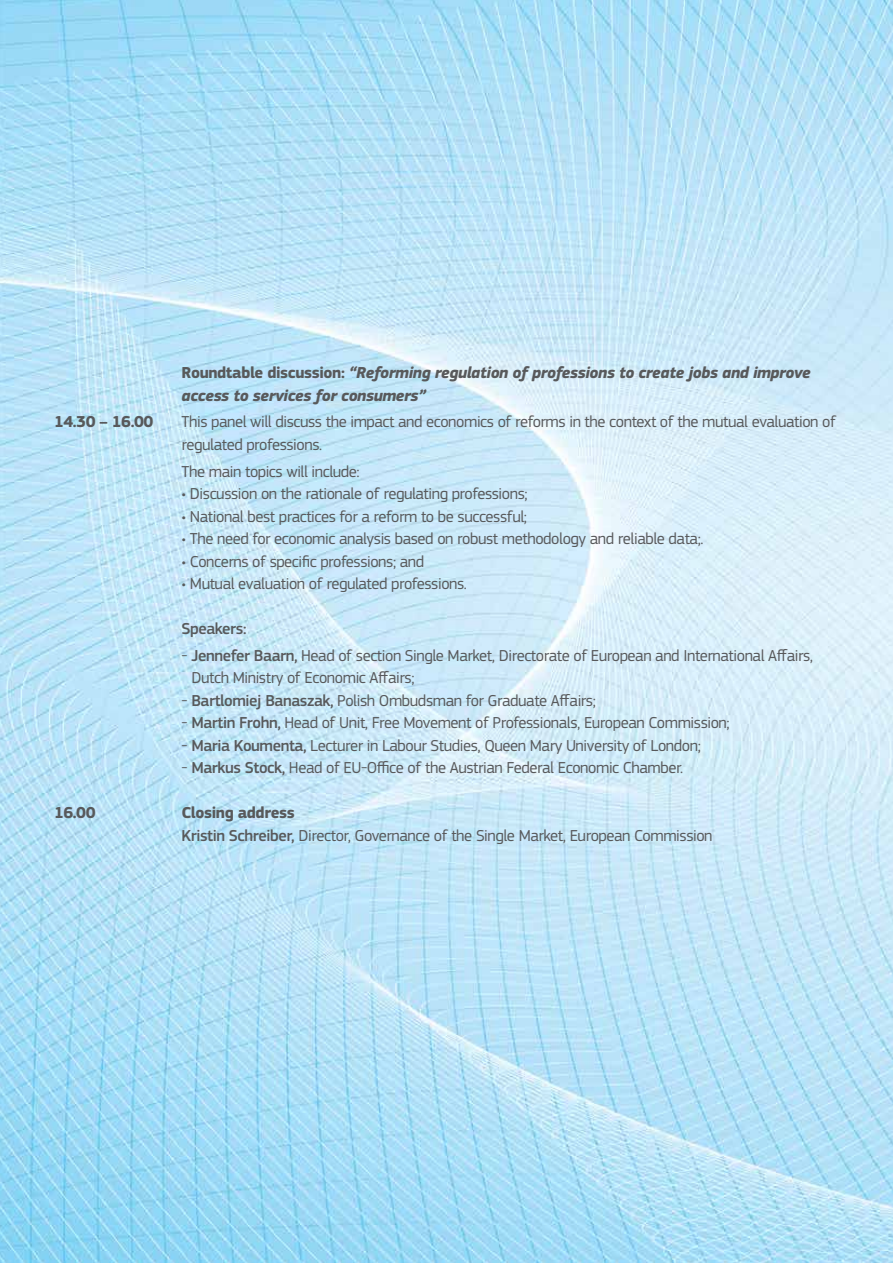
<style>
.page{position:relative;width:893px;height:1263px;background:#fff}
.page>*{position:absolute;margin:0;border:0;box-sizing:border-box;transform-origin:0 0}
.t1{font:16.5px/22.5px "EC Square Sans Pro";letter-spacing:-.025em;color:#58595b}
.t2{font:italic 700 16.5px/22.5px "EC Square Sans Pro";letter-spacing:-.025em;color:#58595b}
.t3{font:700 16.5px "EC Square Sans Pro";letter-spacing:-.025em;color:#58595b}
.t4{font:500 16.5px "EC Square Sans Pro";letter-spacing:-.025em;color:#58595b}
.s1{font-style:normal}
.s2{font-weight:500}
.s3{font-weight:700}
</style>
<div class="page">
<img style="left:0;top:0;width:893px;height:1263px">
<p class="t2" style="left:182px;top:362px;width:631px"><span class="s1">Roundtable discussion:</span> “Reforming regulation of professions to create jobs and improve access to services for consumers”</p>
<p class="t3" style="left:54px;top:412px;width:101px">14.30 – 16.00</p>
<p class="t1" style="left:182px;top:411px;width:656px">This panel will discuss the impact and economics of reforms in the context of the mutual evaluation of regulated professions.</p>
<p class="t1" style="left:182px;top:460px;width:180px">The main topics will include:</p>
<p class="t1" style="left:182px;top:482px;width:348px">• Discussion on the rationale of regulating professions;</p>
<p class="t1" style="left:182px;top:505px;width:347px">• National best practices for a reform to be successful;</p>
<p class="t1" style="left:182px;top:527px;width:523px">• The need for economic analysis based on robust methodology and reliable data;.</p>
<p class="t1" style="left:182px;top:550px;width:244px">• Concerns of specific professions; and</p>
<p class="t1" style="left:182px;top:572px;width:287px">• Mutual evaluation of regulated professions.</p>
<p class="t4" style="left:182px;top:619px;width:66px">Speakers:</p>
<p class="t1" style="left:191px;top:644px;width:623px;text-indent:-10px">- <span class="s2">Jennefer Baarn,</span> Head of section Single Market, Directorate of European and International Affairs,<br>Dutch Ministry of Economic Affairs;</p>
<p class="t1" style="left:182px;top:689px;width:416px">- <span class="s2">Bartlomiej Banaszak,</span> Polish Ombudsman for Graduate Affairs;</p>
<p class="t1" style="left:182px;top:712px;width:550px">- <span class="s2">Martin Frohn,</span> Head of Unit, Free Movement of Professionals, European Commission;</p>
<p class="t1" style="left:182px;top:734px;width:521px">- <span class="s2">Maria Koumenta,</span> Lecturer in Labour Studies, Queen Mary University of London;</p>
<p class="t1" style="left:182px;top:757px;width:503px">- <span class="s2">Markus Stock,</span> Head of EU-Office of the Austrian Federal Economic Chamber.</p>
<p class="t3" style="left:54px;top:803px;width:43px">16.00</p>
<p class="t1" style="left:182px;top:802px;width:532px"><span class="s3">Closing address<br></span><span class="s2">Kristin Schreiber,</span> Director, Governance of the Single Market, European Commission</p>
</div>
